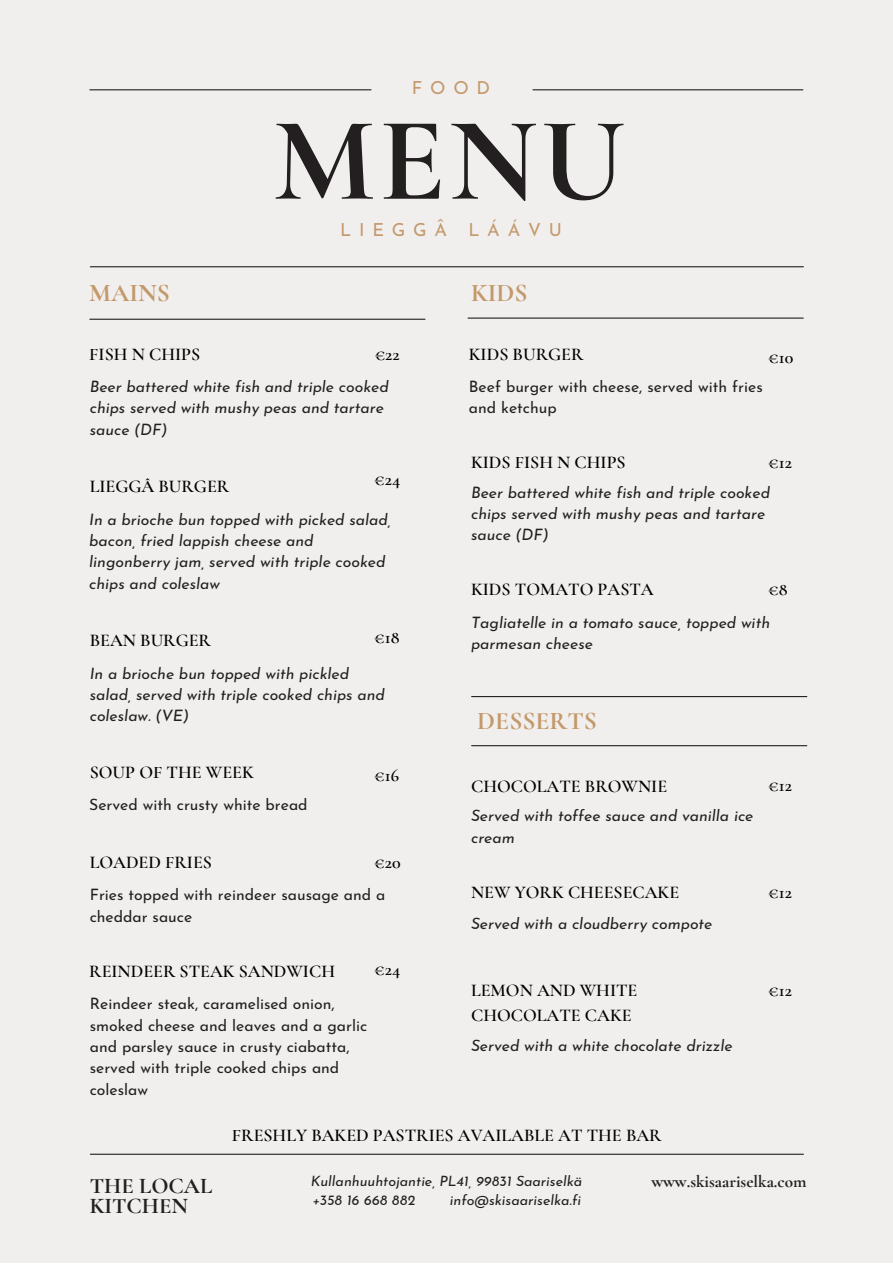
<style>
.page{position:relative;width:893px;height:1264px;background:#fff}
.page>*{position:absolute;margin:0;border:0;box-sizing:border-box;transform-origin:0 0}
.t1{font:700 119.85px "Cormorant Garamond";color:#231f20}
.t2{font:700 25.5px "Cormorant Garamond";color:#c3996b}
.t3{font:700 22.5px/20.2px "Cormorant Garamond";color:#231f20}
.t4{font:600 18px/24.8px "Cormorant Garamond";color:#000}
.t5{font:18px "Josefin Sans";letter-spacing:.43em;color:#c3996b}
.t6{font:700 17.25px "Cormorant Garamond";color:#231f20}
.t7{font:italic 15.75px/21.3px "Josefin Sans";color:#231f20}
.t8{font:15.75px/21.3px "Josefin Sans";color:#231f20}
.t9{font:italic 14.25px/19px "Josefin Sans";color:#231f20}
</style>
<div class="page">
<div style="left:0;top:0;width:892px;height:1262px;background:#f1efee"></div>
<hr style="left:90px;top:89px;width:281px;height:1px;background:#231f20">
<hr style="left:533px;top:89px;width:269px;height:1px;background:#231f20">
<hr style="left:90px;top:266px;width:713px;height:1px;background:#231f20">
<hr style="left:468px;top:317px;width:335px;height:2px;background:#231f20">
<hr style="left:90px;top:1153px;width:713px;height:1px;background:#231f20">
<hr style="left:90px;top:319px;width:335px;height:1px;background:#231f20">
<hr style="left:471px;top:696px;width:335px;height:1px;background:#231f20">
<hr style="left:471px;top:745px;width:335px;height:1px;background:#231f20">
<p class="t5" style="left:412px;top:80px;width:80px">FOOD</p>
<h1 class="t1" style="left:273px;top:88px;width:354px">MENU</h1>
<h2 class="t2" style="left:89px;top:278px;width:82px">MAINS</h2>
<p class="t5" style="left:340px;top:223px;width:223px">LIEGGÂ LÁÁVU</p>
<h2 class="t2" style="left:471px;top:278px;width:58px">KIDS</h2>
<p class="t4" style="left:89px;top:341px;width:112px">FISH N CHIPS</p>
<p class="t7" style="left:90px;top:377px;width:300px">Beer battered white fish and triple cooked chips served with mushy peas and tartare sauce (DF)</p>
<p class="t4" style="left:374px;top:341px;width:27px">€22</p>
<p class="t4" style="left:374px;top:467px;width:27px">€24</p>
<p class="t4" style="left:90px;top:474px;width:141px">LIEGGÂ BURGER</p>
<p class="t7" style="left:89px;top:510px;width:303px">In a brioche bun topped with picked salad, bacon, fried lappish cheese and lingonberry jam, served with triple cooked chips and coleslaw</p>
<p class="t4" style="left:374px;top:625px;width:27px">€18</p>
<p class="t4" style="left:90px;top:628px;width:123px">BEAN BURGER</p>
<p class="t7" style="left:90px;top:664px;width:296px">In a brioche bun topped with pickled salad, served with triple cooked chips and coleslaw. (VE)</p>
<p class="t4" style="left:90px;top:759px;width:165px">SOUP OF THE WEEK</p>
<p class="t4" style="left:374px;top:762px;width:26px">€16</p>
<p class="t8" style="left:89px;top:795px;width:220px">Served with crusty white bread</p>
<p class="t4" style="left:90px;top:849px;width:124px">LOADED FRIES</p>
<p class="t8" style="left:90px;top:885px;width:297px">Fries topped with reindeer sausage and a cheddar sauce</p>
<p class="t4" style="left:374px;top:849px;width:28px">€20</p>
<p class="t4" style="left:89px;top:958px;width:247px">REINDEER STEAK SANDWICH</p>
<p class="t8" style="left:90px;top:994px;width:279px">Reindeer steak, caramelised onion, smoked cheese and leaves and a garlic and parsley sauce in crusty ciabatta, served with triple cooked chips and coleslaw</p>
<p class="t4" style="left:374px;top:957px;width:27px">€24</p>
<p class="t4" style="left:469px;top:341px;width:116px">KIDS BURGER</p>
<p class="t8" style="left:469px;top:377px;width:295px">Beef burger with cheese, served with fries and ketchup</p>
<p class="t4" style="left:768px;top:344px;width:27px">€10</p>
<p class="t4" style="left:471px;top:450px;width:156px">KIDS FISH N CHIPS</p>
<p class="t7" style="left:471px;top:483px;width:300px">Beer battered white fish and triple cooked chips served with mushy peas and tartare sauce (DF)</p>
<p class="t4" style="left:768px;top:450px;width:25px">€12</p>
<p class="t4" style="left:471px;top:577px;width:184px">KIDS TOMATO PASTA</p>
<p class="t7" style="left:471px;top:613px;width:300px">Tagliatelle in a tomato sauce, topped with parmesan cheese</p>
<p class="t4" style="left:768px;top:577px;width:21px">€8</p>
<h2 class="t2" style="left:477px;top:705px;width:121px">DESSERTS</h2>
<p class="t4" style="left:471px;top:774px;width:197px">CHOCOLATE BROWNIE</p>
<p class="t7" style="left:471px;top:806px;width:284px">Served with toffee sauce and vanilla ice cream</p>
<p class="t4" style="left:768px;top:772px;width:25px">€12</p>
<p class="t4" style="left:471px;top:879px;width:210px">NEW YORK CHEESECAKE</p>
<p class="t7" style="left:471px;top:914px;width:243px">Served with a cloudberry compote</p>
<p class="t4" style="left:768px;top:879px;width:25px">€12</p>
<p class="t4" style="left:471px;top:978px;width:168px">LEMON AND WHITE<br>CHOCOLATE CAKE</p>
<p class="t7" style="left:471px;top:1036px;width:263px">Served with a white chocolate drizzle</p>
<p class="t4" style="left:768px;top:978px;width:25px">€12</p>
<h3 class="t3" style="left:90px;top:1175px;width:124px">THE LOCAL<br>KITCHEN</h3>
<p class="t4" style="left:232px;top:1122px;width:431px">FRESHLY BAKED PASTRIES AVAILABLE AT THE BAR</p>
<p class="t9" style="left:311px;top:1172px;width:273px">Kullanhuuhtojantie, PL41, 99831 Saariselkä +358 16 668 882</p>
<p class="t9" style="left:450px;top:1191px;width:133px">info@skisaariselka.fi</p>
<p class="t6" style="left:651px;top:1171px;width:157px">www.skisaariselka.com</p>
</div>
